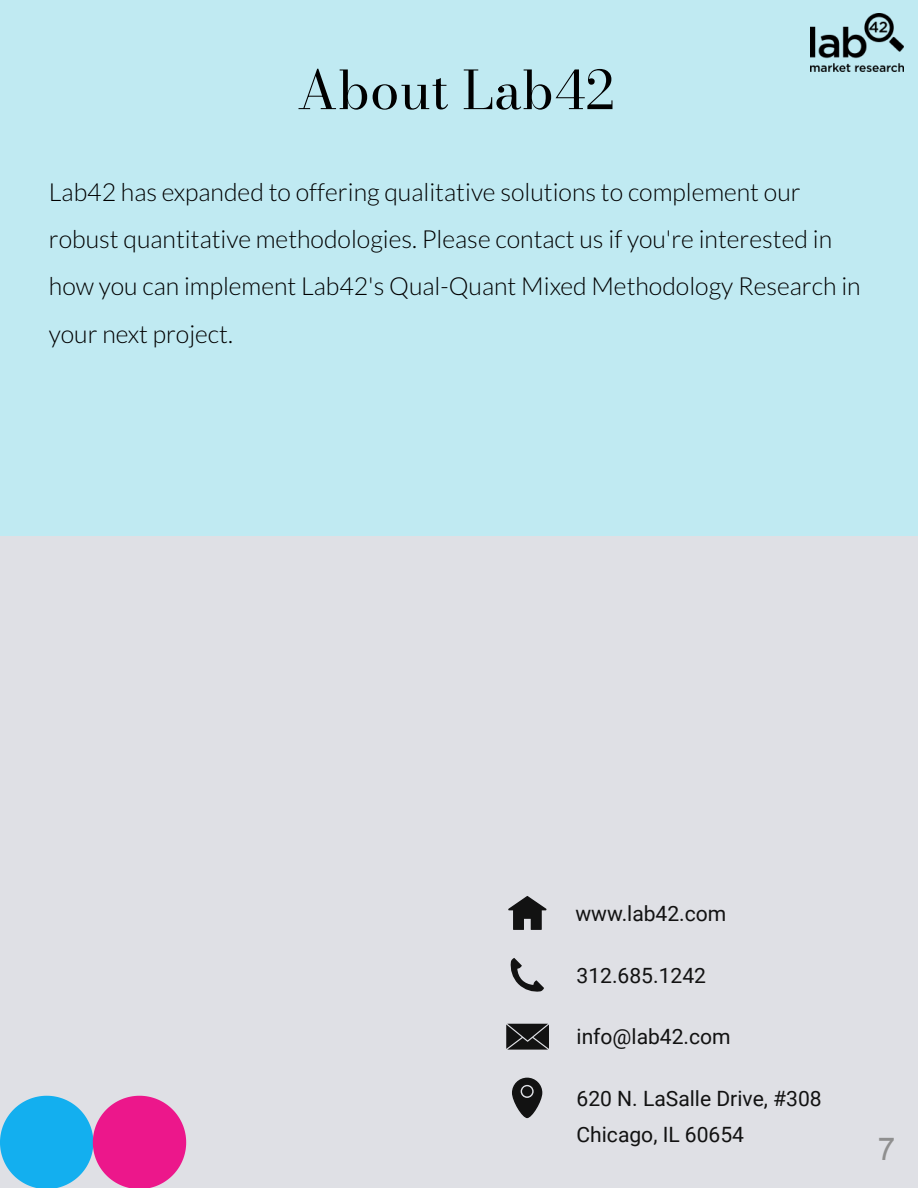
<style>
.page{position:relative;width:918px;height:1188px;background:#c0eaf2}
.page>*{position:absolute;margin:0;border:0;box-sizing:border-box;transform-origin:0 0}
.t1{font:52.8px "Bodoni Moda 11 pt";color:#000}
.t2{font:31.5px "Arial";color:#8f8f8f}
.t3{font:300 24.9px/47.4px "Lato";color:#000}
.t4{font:21.15px/36.3px "Roboto";color:#121212}
</style>
<div class="page">
<div style="left:0;top:537px;width:918px;height:651px;background:#dfe0e5"></div>
<svg style="left:0;top:1096px;width:186px;height:92px"></svg>
<svg style="left:508px;top:896px;width:39px;height:34px"></svg>
<svg style="left:510px;top:958px;width:34px;height:34px"></svg>
<svg style="left:506px;top:1024px;width:43px;height:26px"></svg>
<svg style="left:512px;top:1078px;width:30px;height:40px"></svg>
<img style="left:810px;top:14px;width:93px;height:58px">
<h1 class="t1" style="left:297px;top:50px;width:319px">About Lab42</h1>
<p class="t3" style="left:49px;top:167px;width:813px">Lab42 has expanded to offering qualitative solutions to complement our robust quantitative methodologies. Please contact us if you're interested in how you can implement Lab42's Qual-Quant Mixed Methodology Research in your next project.</p>
<p class="t4" style="left:575px;top:895px;width:152px">www.lab42.com</p>
<p class="t4" style="left:577px;top:957px;width:131px">312.685.1242</p>
<p class="t4" style="left:577px;top:1019px;width:156px">info@lab42.com</p>
<p class="t4" style="left:577px;top:1080px;width:247px">620 N. LaSalle Drive, #308<br>Chicago, IL 60654</p>
<p class="t2" style="left:878px;top:1131px;width:19px">7</p>
</div>
